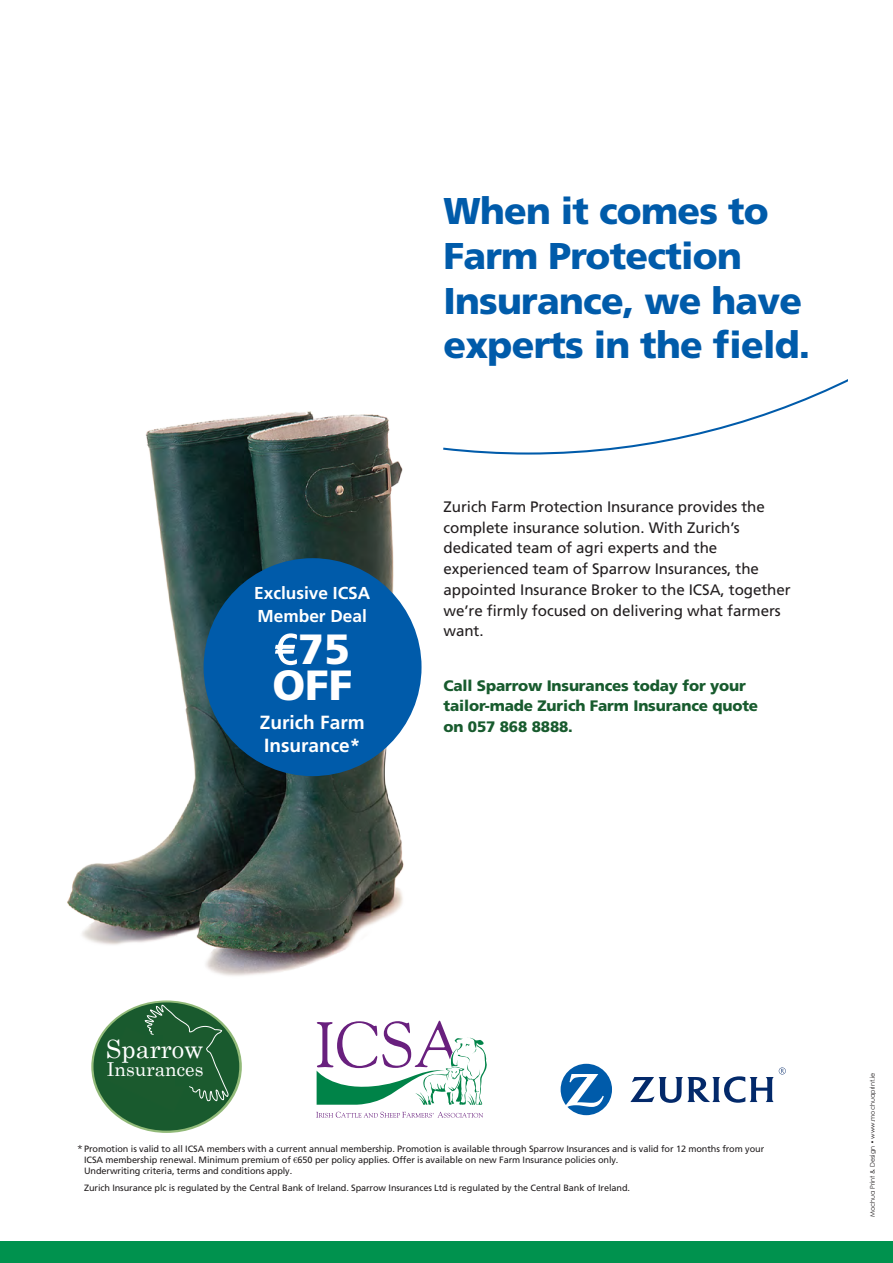
<style>
.page{position:relative;width:893px;height:1263px;background:#fff}
.page>*{position:absolute;margin:0;border:0;box-sizing:border-box;transform-origin:0 0}
.t1{font:900 42.15px/36.5px "Frutiger";color:#fff}
.t2{font:900 37.2px/45px "Frutiger";letter-spacing:-.02em;color:#005baa}
.t3{font:25.2px "Century";color:#fff}
.t4{font:19.2px "Century";color:#fff}
.t5{font:700 19.05px/22.8px "Frutiger";color:#fff}
.t6{font:700 17.25px/22.8px "Frutiger";color:#fff}
.t7{font:15.15px/20.7px "Frutiger";letter-spacing:-.005em;color:#231f20}
.t8{font:900 15.15px/20.7px "Frutiger";letter-spacing:-.01em;color:#185b2e}
.t9{font:300 11.55px "Frutiger";color:#231f20}
.t10{font:9.15px/10.9px "Frutiger";letter-spacing:-.01em;color:#231f20}
.t11{font:6.45px "Century Gothic";color:#231f20}
.s1{font-weight:300}
.s2{font-family:"Minion Pro"}
</style>
<div class="page">
<div style="left:0;top:1242px;width:893px;height:21px;background:#00924e"></div>
<img style="left:67px;top:411px;width:352px;height:565px">
<svg style="left:443px;top:379px;width:405px;height:76px"></svg>
<div style="left:204px;top:558px;width:218px;height:218px;background:#005baa;border-radius:50%"></div>
<svg style="left:275px;top:633px;width:22px;height:33px"></svg>
<svg style="left:91px;top:1000px;width:151px;height:133px"></svg>
<div style="left:94px;top:1002px;width:145px;height:128px;background:#195a2e;border-radius:50%"></div>
<svg style="left:103px;top:1000px;width:126px;height:126px"></svg>
<svg style="left:561px;top:1064px;width:51px;height:51px"></svg>
<svg style="left:630px;top:1067px;width:156px;height:36px"></svg>
<svg style="left:316px;top:1111px;width:167px;height:7px"></svg>
<svg style="left:316px;top:1020px;width:171px;height:85px"></svg>
<h3 class="t6" style="left:254px;top:581px;width:118px">Exclusive ICSA<br>Member Deal</h3>
<h1 class="t1" style="left:272px;top:631px;width:81px"><span class="s1">€</span>75<br>OFF</h1>
<h3 class="t5" style="left:260px;top:711px;width:106px">Zurich Farm<br>Insurance*</h3>
<h2 class="t2" style="left:443px;top:188px;width:368px">When it comes to<br>Farm Protection<br>Insurance, we have experts in the field.</h2>
<p class="t7" style="left:443px;top:496px;width:349px">Zurich Farm Protection Insurance provides the complete insurance solution. With Zurich’s dedicated team of agri experts and the experienced team of Sparrow Insurances, the appointed Insurance Broker to the ICSA, together we’re firmly focused on delivering what farmers want.</p>
<h3 class="t8" style="left:443px;top:675px;width:316px">Call Sparrow Insurances today for your tailor-made Zurich Farm Insurance quote on 057 868 8888.</h3>
<h3 class="t3" style="left:106px;top:1028px;width:99px">Sparrow</h3>
<h3 class="t4" style="left:107px;top:1053px;width:98px">Insurances</h3>
<p class="t9" style="left:77px;top:1142px;width:8px">*</p>
<p class="t10" style="left:84px;top:1144px;width:682px">Promotion is valid to all ICSA members with a current annual membership. Promotion is available through Sparrow Insurances and is valid for 12 months from your<br>ICSA membership renewal. Minimum premium of <span class="s2">€</span>650 per policy applies. Offer is available on new Farm Insurance policies only.<br>Underwriting criteria, terms and conditions apply.</p>
<p class="t10" style="left:84px;top:1182px;width:547px">Zurich Insurance plc is regulated by the Central Bank of Ireland. Sparrow Insurances Ltd is regulated by the Central Bank of Ireland.</p>
<p class="t11" style="left:868px;top:1217px;width:146px;rotate:-90deg">Mochua Print &amp; Design • www.mochuaprint.ie</p>
</div>
